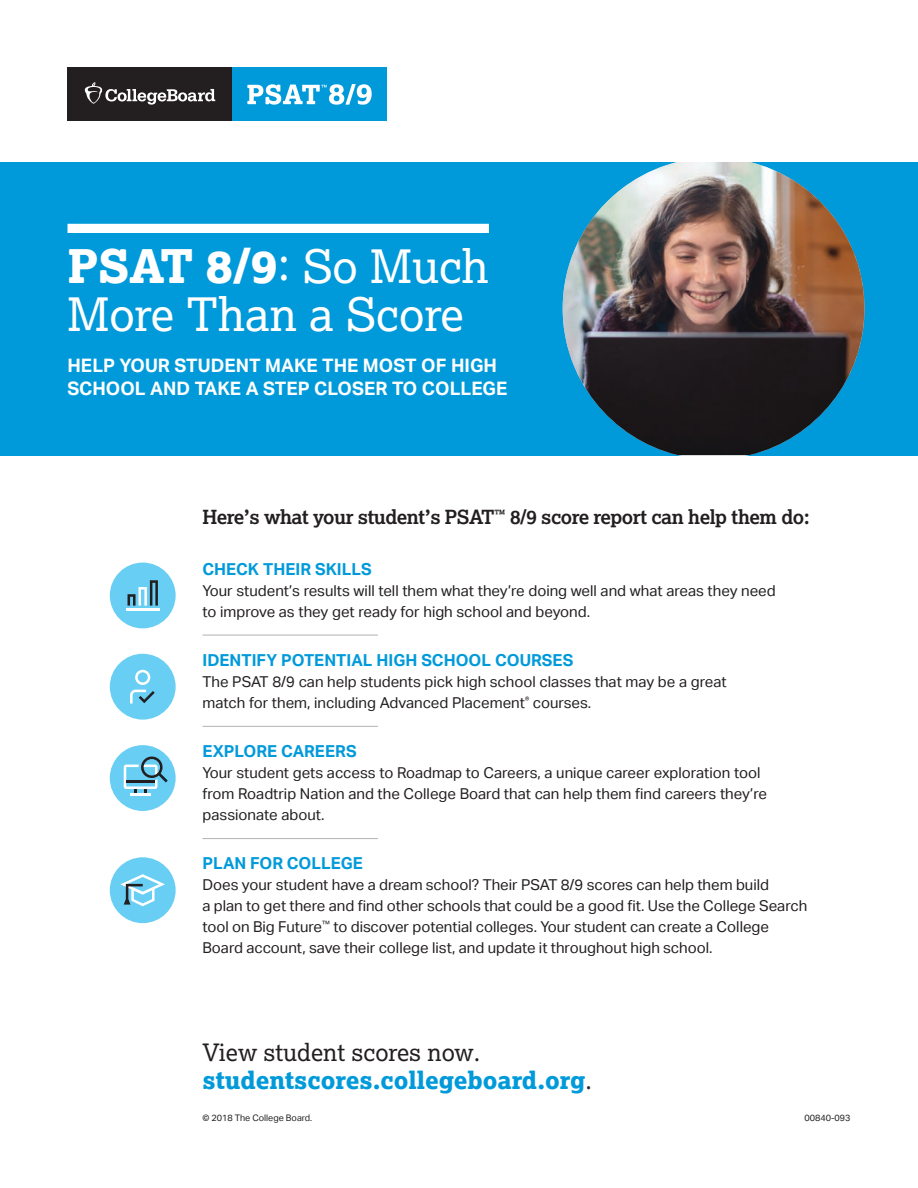
<style>
.page{position:relative;width:918px;height:1188px;background:#fff}
.page>*{position:absolute;margin:0;border:0;box-sizing:border-box;transform-origin:0 0}
.t1{font:46.05px/48.4px "Lexia";color:#fff}
.t2{font:800 24px/28.8px "Lexia";color:#009ada}
.t3{font:700 19.5px "Lexia";letter-spacing:-.025em;color:#231f20}
.t4{font:700 18.6px/22.8px "Aktiv Grotesk";color:#fff}
.t5{font:700 16.5px "Aktiv Grotesk";color:#009ada}
.t6{font:15px/21px "Aktiv Grotesk";color:#231f20}
.t7{font:9px "Aktiv Grotesk";color:#231f20}
.s1{font-weight:800}
.s2{font-weight:400;color:#231f20}
</style>
<div class="page">
<div style="left:0;top:162px;width:918px;height:293px;background:#009ada"></div>
<hr style="left:202px;top:635px;width:176px;height:1px;background:#b0b2b4">
<hr style="left:202px;top:726px;width:176px;height:1px;background:#b0b2b4">
<hr style="left:202px;top:838px;width:176px;height:1px;background:#b0b2b4">
<div style="left:68px;top:224px;width:421px;height:9px;background:#fff"></div>
<div style="left:68px;top:68px;width:165px;height:54px;background:#231f20"></div>
<svg style="left:85px;top:82px;width:130px;height:23px"></svg>
<div style="left:233px;top:68px;width:154px;height:54px;background:#009ada"></div>
<svg style="left:247px;top:84px;width:125px;height:21px"></svg>
<img style="left:563px;top:162px;width:301px;height:293px">
<div style="left:110px;top:563px;width:66px;height:65px;background:#68cef3;border-radius:50%"></div>
<hr style="left:126px;top:609px;width:34px;height:2px;background:#fff">
<svg style="left:128px;top:580px;width:30px;height:26px"></svg>
<div style="left:110px;top:654px;width:66px;height:66px;background:#68cef3;border-radius:50%"></div>
<svg style="left:130px;top:670px;width:25px;height:34px"></svg>
<div style="left:110px;top:745px;width:66px;height:66px;background:#68cef3;border-radius:50%"></div>
<hr style="left:130px;top:793px;width:21px;height:3px;background:#fff">
<svg style="left:124px;top:754px;width:44px;height:39px"></svg>
<hr style="left:126px;top:781px;width:29px;height:2px;background:#231f20">
<div style="left:110px;top:857px;width:66px;height:66px;background:#68cef3;border-radius:50%"></div>
<svg style="left:120px;top:874px;width:45px;height:32px"></svg>
<h1 class="t1" style="left:68px;top:241px;width:423px"><span class="s1">PSAT 8/9</span>: So Much<br>More Than a Score</h1>
<p class="t4" style="left:68px;top:354px;width:441px">HELP YOUR STUDENT MAKE THE MOST OF HIGH<br>SCHOOL AND TAKE A STEP CLOSER TO COLLEGE</p>
<h3 class="t3" style="left:202px;top:505px;width:609px">Here’s what your student’s PSAT<sup>™</sup> 8/9 score report can help them do:</h3>
<p class="t5" style="left:202px;top:559px;width:171px">CHECK THEIR SKILLS</p>
<p class="t6" style="left:202px;top:580px;width:575px">Your student’s results will tell them what they’re doing well and what areas they need to improve as they get ready for high school and beyond.</p>
<p class="t5" style="left:202px;top:651px;width:372px">IDENTIFY POTENTIAL HIGH SCHOOL COURSES</p>
<p class="t6" style="left:202px;top:671px;width:526px">The PSAT 8/9 can help students pick high school classes that may be a great match for them, including Advanced Placement<sup>®</sup> courses.</p>
<p class="t5" style="left:202px;top:742px;width:156px">EXPLORE CAREERS</p>
<p class="t6" style="left:202px;top:762px;width:566px">Your student gets access to Roadmap to Careers, a unique career exploration tool from Roadtrip Nation and the College Board that can help them find careers they’re passionate about.</p>
<p class="t5" style="left:202px;top:854px;width:162px">PLAN FOR COLLEGE</p>
<p class="t6" style="left:202px;top:875px;width:606px">Does your student have a dream school? Their PSAT 8/9 scores can help them build<br>a plan to get there and find other schools that could be a good fit. Use the College Search tool on Big Future<sup>™</sup> to discover potential colleges. Your student can create a College Board account, save their college list, and update it throughout high school.</p>
<h2 class="t2" style="left:202px;top:1037px;width:391px"><span class="s2">View student scores now. </span>studentscores.collegeboard.org<span class="s2">.</span></h2>
<p class="t7" style="left:202px;top:1112px;width:111px">© 2018 The College Board.</p>
<p class="t7" style="left:804px;top:1112px;width:48px">00840-093</p>
</div>
